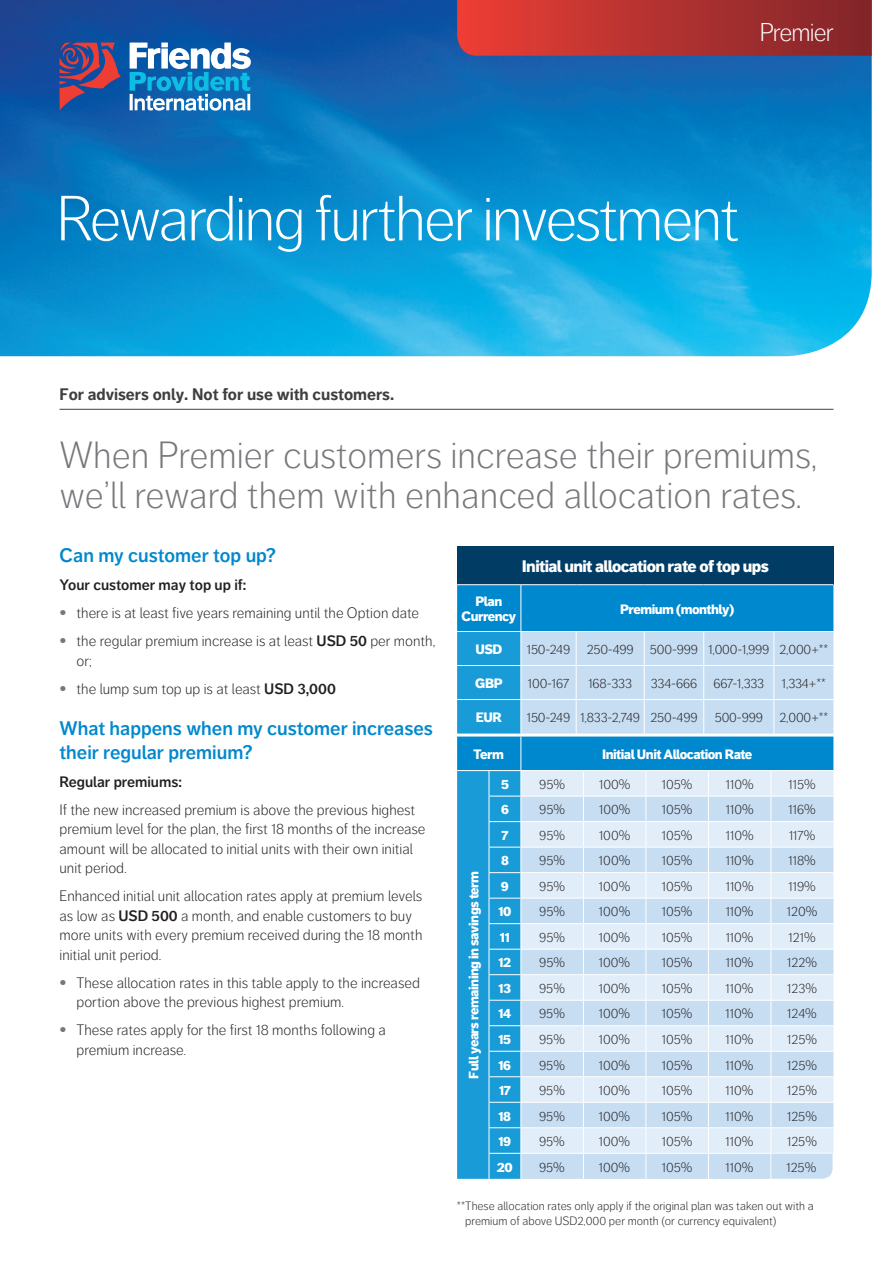
<style>
.page{position:relative;width:893px;height:1263px;background:#fff}
.page>*{position:absolute;margin:0;border:0;box-sizing:border-box;transform-origin:0 0}
.t1{font:300 63px "Friends Life Dagny";letter-spacing:-.035em;color:#fff}
.t2{font:300 37.5px/40.5px "Friends Life Dagny";color:#76787b}
.t3{font:300 25.5px "Friends Life Dagny";letter-spacing:-.035em;color:#fff}
.t4{font:600 19.5px/24px "Friends Life Dagny";color:#0088ce}
.t5{font:700 16.5px "Friends Life Dagny";color:#3e3e3f}
.t6{font:900 16.5px "Friends Life Dagny";letter-spacing:-.035em;color:#fff}
.t7{font:300 15px/19.5px "Friends Life Dagny";color:#231f20}
.t8{font:600 15px "Friends Life Dagny";color:#231f20}
.t9{font:300 13.5px "Friends Life Dagny";color:#231f20}
.t10{font:900 13.5px/15px "Friends Life Dagny";letter-spacing:-.035em;color:#fff;text-align:center}
.t11{font:300 12px/15px "Friends Life Dagny";color:#231f20}
.s1{font-weight:700;font-size:16.5px;color:#76787b}
.s2{font-weight:600}
</style>
<div class="page">
<div style="left:457px;top:546px;width:376px;height:39px;background:#003c64"></div>
<hr style="left:457px;top:584px;width:64px;height:1px;background:#fff">
<hr style="left:521px;top:584px;width:55px;height:1px;background:#fff">
<hr style="left:576px;top:584px;width:68px;height:1px;background:#fff">
<hr style="left:644px;top:584px;width:60px;height:1px;background:#fff">
<hr style="left:704px;top:584px;width:70px;height:1px;background:#fff">
<hr style="left:774px;top:584px;width:59px;height:1px;background:#fff">
<svg style="left:457px;top:585px;width:376px;height:594px;background:#9dceeb"></svg>
<img style="left:0;top:0;width:872px;height:356px">
<svg style="left:60px;top:43px;width:61px;height:67px;background:#5f4978"></svg>
<svg style="left:130px;top:43px;width:121px;height:68px"></svg>
<svg style="left:457px;top:0;width:415px;height:56px;background:#b23231"></svg>
<hr style="left:60px;top:409px;width:773px;height:1px;background:#3e3e3f">
<h3 class="t3" style="left:760px;top:18px;width:76px">Premier</h3>
<h1 class="t1" style="left:57px;top:183px;width:685px">Rewarding further investment</h1>
<p class="t5" style="left:60px;top:385px;width:336px">For advisers only. Not for use with customers.</p>
<h2 class="t2" style="left:60px;top:435px;width:759px">When Premier customers increase their premiums, we’ll reward them with enhanced allocation rates.</h2>
<h3 class="t4" style="left:60px;top:543px;width:218px">Can my customer top up?</h3>
<p class="t8" style="left:60px;top:576px;width:188px">Your customer may top up if:</p>
<p class="t7" style="left:60px;top:603px;width:361px"><span class="s1">•</span> there is at least five years remaining until the Option date</p>
<p class="t7" style="left:77px;top:631px;width:360px;text-indent:-17px"><span class="s1">•</span> the regular premium increase is at least <span class="s2">USD 50</span> per month, or;</p>
<p class="t7" style="left:60px;top:679px;width:278px"><span class="s1">•</span> the lump sum top up is at least <span class="s2">USD 3,000</span></p>
<h3 class="t4" style="left:60px;top:716px;width:375px">What happens when my customer increases their regular premium?</h3>
<p class="t8" style="left:60px;top:773px;width:124px">Regular premiums:</p>
<p class="t7" style="left:60px;top:800px;width:367px">If the new increased premium is above the previous highest premium level for the plan, the first 18 months of the increase amount will be allocated to initial units with their own initial unit period.</p>
<p class="t7" style="left:60px;top:886px;width:364px">Enhanced initial unit allocation rates apply at premium levels as low as <span class="s2">USD 500</span> a month, and enable customers to buy more units with every premium received during the 18 month initial unit period.</p>
<p class="t7" style="left:77px;top:973px;width:345px;text-indent:-17px"><span class="s1">•</span> These allocation rates in this table apply to the increased portion above the previous highest premium.</p>
<p class="t7" style="left:77px;top:1020px;width:311px;text-indent:-17px"><span class="s1">•</span> These rates apply for the first 18 months following a premium increase.</p>
<p class="t6" style="left:522px;top:556px;width:249px">Initial unit allocation rate of top ups</p>
<p class="t10" style="left:461px;top:594px;width:56px">Plan<br>Currency</p>
<p class="t10" style="left:620px;top:602px;width:115px">Premium (monthly)</p>
<p class="t10" style="left:475px;top:642px;width:28px">USD</p>
<p class="t9" style="left:527px;top:642px;width:303px">150-249 250-499 500-999 1,000-1,999 2,000+**</p>
<p class="t10" style="left:475px;top:676px;width:29px">GBP</p>
<p class="t9" style="left:528px;top:676px;width:43px">100-167</p>
<p class="t9" style="left:588px;top:676px;width:45px">168-333</p>
<p class="t9" style="left:651px;top:676px;width:115px">334-666 667-1,333</p>
<p class="t9" style="left:782px;top:676px;width:45px">1,334+**</p>
<p class="t10" style="left:476px;top:710px;width:27px">EUR</p>
<p class="t9" style="left:527px;top:710px;width:172px">150-249 1,833-2,749 250-499</p>
<p class="t9" style="left:715px;top:710px;width:115px">500-999 2,000+**</p>
<p class="t10" style="left:474px;top:747px;width:32px">Term</p>
<p class="t10" style="left:602px;top:747px;width:152px">Initial Unit Allocation Rate</p>
<p class="t10" style="left:501px;top:777px;width:9px">5</p>
<p class="t9" style="left:539px;top:776px;width:27px">95%</p>
<p class="t9" style="left:599px;top:776px;width:33px">100%</p>
<p class="t9" style="left:662px;top:776px;width:32px">105%</p>
<p class="t9" style="left:726px;top:776px;width:29px">110%</p>
<p class="t9" style="left:788px;top:776px;width:29px">115%</p>
<p class="t10" style="left:501px;top:802px;width:9px">6</p>
<p class="t9" style="left:539px;top:802px;width:27px">95%</p>
<p class="t9" style="left:599px;top:802px;width:33px">100%</p>
<p class="t9" style="left:662px;top:802px;width:32px">105%</p>
<p class="t9" style="left:726px;top:802px;width:29px">110%</p>
<p class="t9" style="left:788px;top:802px;width:29px">116%</p>
<p class="t10" style="left:501px;top:828px;width:9px">7</p>
<p class="t9" style="left:539px;top:827px;width:27px">95%</p>
<p class="t9" style="left:599px;top:827px;width:33px">100%</p>
<p class="t9" style="left:662px;top:827px;width:32px">105%</p>
<p class="t9" style="left:726px;top:827px;width:29px">110%</p>
<p class="t9" style="left:789px;top:827px;width:28px">117%</p>
<p class="t10" style="left:501px;top:853px;width:9px">8</p>
<p class="t9" style="left:539px;top:853px;width:27px">95%</p>
<p class="t9" style="left:599px;top:853px;width:33px">100%</p>
<p class="t9" style="left:662px;top:853px;width:32px">105%</p>
<p class="t9" style="left:726px;top:853px;width:29px">110%</p>
<p class="t9" style="left:788px;top:853px;width:29px">118%</p>
<p class="t10" style="left:501px;top:879px;width:9px">9</p>
<p class="t9" style="left:539px;top:879px;width:27px">95%</p>
<p class="t9" style="left:599px;top:879px;width:33px">100%</p>
<p class="t9" style="left:662px;top:879px;width:32px">105%</p>
<p class="t9" style="left:726px;top:879px;width:29px">110%</p>
<p class="t9" style="left:788px;top:879px;width:29px">119%</p>
<p class="t10" style="left:498px;top:904px;width:14px">10</p>
<p class="t9" style="left:539px;top:904px;width:27px">95%</p>
<p class="t9" style="left:599px;top:904px;width:33px">100%</p>
<p class="t9" style="left:662px;top:904px;width:32px">105%</p>
<p class="t9" style="left:726px;top:904px;width:29px">110%</p>
<p class="t9" style="left:787px;top:904px;width:32px">120%</p>
<p class="t10" style="left:500px;top:930px;width:11px">11</p>
<p class="t9" style="left:539px;top:930px;width:27px">95%</p>
<p class="t9" style="left:599px;top:930px;width:33px">100%</p>
<p class="t9" style="left:662px;top:930px;width:32px">105%</p>
<p class="t9" style="left:726px;top:930px;width:29px">110%</p>
<p class="t9" style="left:789px;top:930px;width:29px">121%</p>
<p class="t10" style="left:499px;top:955px;width:14px">12</p>
<p class="t9" style="left:539px;top:955px;width:27px">95%</p>
<p class="t9" style="left:599px;top:955px;width:33px">100%</p>
<p class="t9" style="left:662px;top:955px;width:32px">105%</p>
<p class="t9" style="left:726px;top:955px;width:29px">110%</p>
<p class="t9" style="left:787px;top:955px;width:31px">122%</p>
<p class="t10" style="left:498px;top:981px;width:14px">13</p>
<p class="t9" style="left:539px;top:981px;width:27px">95%</p>
<p class="t9" style="left:599px;top:981px;width:33px">100%</p>
<p class="t9" style="left:662px;top:981px;width:32px">105%</p>
<p class="t9" style="left:726px;top:981px;width:29px">110%</p>
<p class="t9" style="left:787px;top:981px;width:31px">123%</p>
<p class="t10" style="left:498px;top:1006px;width:14px">14</p>
<p class="t9" style="left:539px;top:1006px;width:27px">95%</p>
<p class="t9" style="left:599px;top:1006px;width:33px">100%</p>
<p class="t9" style="left:662px;top:1006px;width:32px">105%</p>
<p class="t9" style="left:726px;top:1006px;width:29px">110%</p>
<p class="t9" style="left:787px;top:1006px;width:31px">124%</p>
<p class="t10" style="left:498px;top:1032px;width:14px">15</p>
<p class="t9" style="left:539px;top:1032px;width:27px">95%</p>
<p class="t9" style="left:599px;top:1032px;width:33px">100%</p>
<p class="t9" style="left:662px;top:1032px;width:32px">105%</p>
<p class="t9" style="left:726px;top:1032px;width:29px">110%</p>
<p class="t9" style="left:787px;top:1032px;width:31px">125%</p>
<p class="t10" style="left:498px;top:1057px;width:14px">16</p>
<p class="t9" style="left:539px;top:1057px;width:27px">95%</p>
<p class="t9" style="left:599px;top:1057px;width:33px">100%</p>
<p class="t9" style="left:662px;top:1057px;width:32px">105%</p>
<p class="t9" style="left:726px;top:1057px;width:29px">110%</p>
<p class="t9" style="left:787px;top:1057px;width:31px">125%</p>
<p class="t10" style="left:499px;top:1083px;width:13px">17</p>
<p class="t9" style="left:539px;top:1083px;width:27px">95%</p>
<p class="t9" style="left:599px;top:1083px;width:33px">100%</p>
<p class="t9" style="left:662px;top:1083px;width:32px">105%</p>
<p class="t9" style="left:726px;top:1083px;width:29px">110%</p>
<p class="t9" style="left:787px;top:1083px;width:31px">125%</p>
<p class="t10" style="left:498px;top:1108px;width:14px">18</p>
<p class="t9" style="left:539px;top:1108px;width:27px">95%</p>
<p class="t9" style="left:599px;top:1108px;width:33px">100%</p>
<p class="t9" style="left:662px;top:1108px;width:32px">105%</p>
<p class="t9" style="left:726px;top:1108px;width:29px">110%</p>
<p class="t9" style="left:787px;top:1108px;width:31px">125%</p>
<p class="t10" style="left:498px;top:1134px;width:14px">19</p>
<p class="t9" style="left:539px;top:1134px;width:27px">95%</p>
<p class="t9" style="left:599px;top:1134px;width:33px">100%</p>
<p class="t9" style="left:662px;top:1134px;width:32px">105%</p>
<p class="t9" style="left:726px;top:1134px;width:29px">110%</p>
<p class="t9" style="left:787px;top:1134px;width:31px">125%</p>
<p class="t10" style="left:497px;top:1159px;width:17px">20</p>
<p class="t9" style="left:539px;top:1159px;width:27px">95%</p>
<p class="t9" style="left:599px;top:1159px;width:33px">100%</p>
<p class="t9" style="left:662px;top:1159px;width:32px">105%</p>
<p class="t9" style="left:726px;top:1159px;width:29px">110%</p>
<p class="t9" style="left:786px;top:1159px;width:31px">125%</p>
<p class="t11" style="left:465px;top:1199px;width:350px;text-indent:-9px">**These allocation rates only apply if the original plan was taken out with a premium of above USD2,000 per month (or currency equivalent)</p>
<p class="t10" style="left:466px;top:1079px;width:209px;rotate:-90deg">Full years remaining in savings term</p>
</div>
